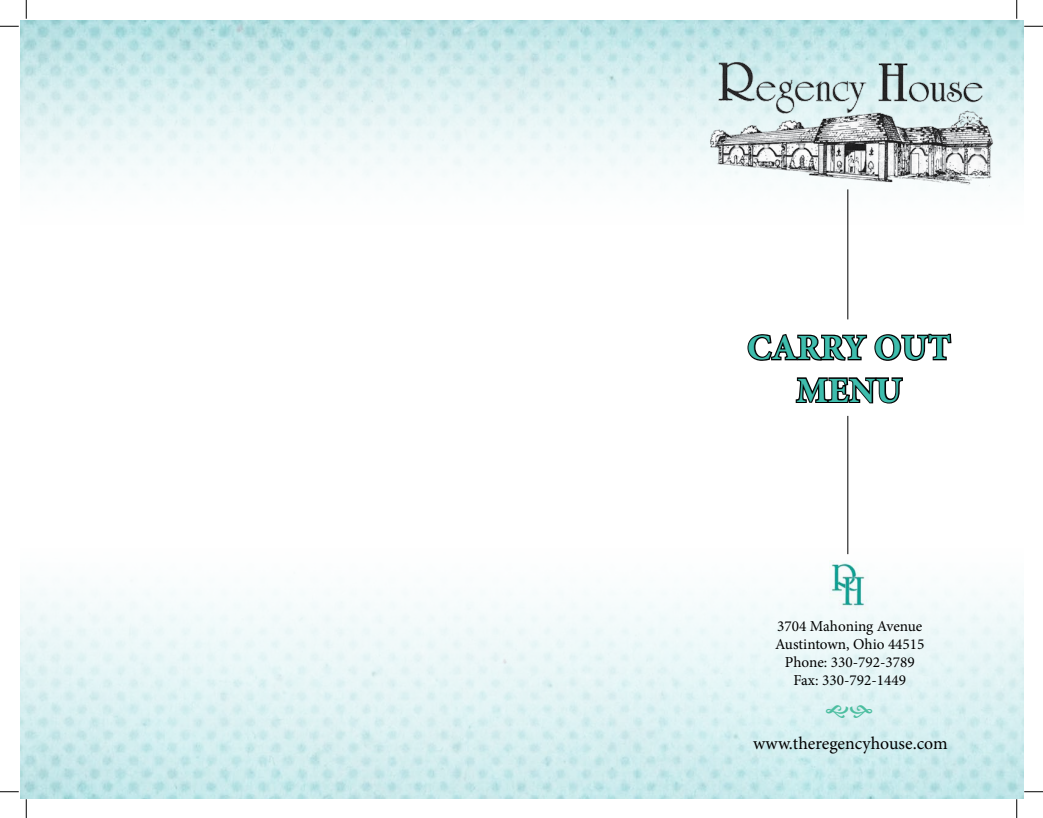
<style>
.page{position:relative;width:1043px;height:818px;background:#fff}
.page>*{position:absolute;margin:0;border:0;box-sizing:border-box;transform-origin:0 0}
.t1{font:700 35.5px/42.6px "Minion Pro";letter-spacing:.01em;color:#3ebdad;text-align:center}
.t2{font:17.75px "Minion Pro";color:#000}
.t3{font:15.25px/18.2px "Minion Pro";color:#000;text-align:center}
</style>
<div class="page">
<img style="left:21px;top:21px;width:1002px;height:299px">
<img style="left:829px;top:560px;width:39px;height:50px">
<img style="left:704px;top:51px;width:296px;height:138px">
<svg style="left:747px;top:333px;width:205px;height:28px"></svg>
<svg style="left:795px;top:377px;width:108px;height:27px"></svg>
<hr style="left:847px;top:189px;width:1px;height:130px;background:#000">
<hr style="left:847px;top:416px;width:1px;height:138px;background:#000">
<svg style="left:0;top:25px;width:19px;height:2px"></svg>
<svg style="left:1024px;top:25px;width:18px;height:2px"></svg>
<svg style="left:0;top:791px;width:19px;height:1px"></svg>
<svg style="left:1024px;top:791px;width:18px;height:1px"></svg>
<svg style="left:25px;top:0;width:2px;height:19px"></svg>
<svg style="left:25px;top:799px;width:2px;height:19px"></svg>
<svg style="left:1016px;top:0;width:1px;height:19px"></svg>
<svg style="left:1016px;top:799px;width:1px;height:19px"></svg>
<svg style="left:826px;top:704px;width:46px;height:13px"></svg>
<p class="t1" style="left:747px;top:326px;width:205px">CARRY OUT<br>MENU</p>
<p class="t3" style="left:775px;top:616px;width:151px">3704 Mahoning Avenue<br>Austintown, Ohio 44515<br>Phone: 330-792-3789<br>Fax: 330-792-1449</p>
<p class="t2" style="left:753px;top:731px;width:196px">www.theregencyhouse.com</p>
</div>
